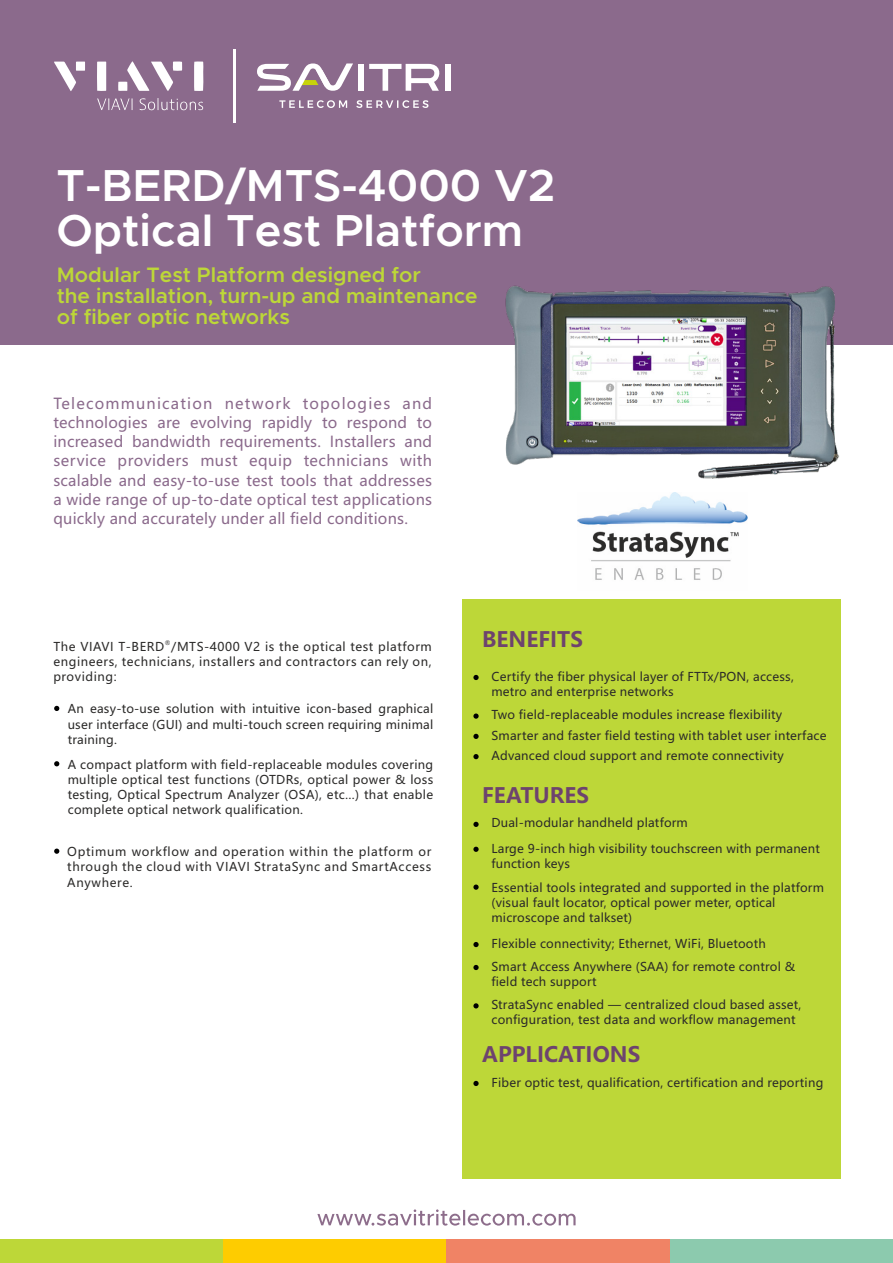
<style>
.page{position:relative;width:893px;height:1263px;background:#fff}
.page>*{position:absolute;margin:0;border:0;box-sizing:border-box;transform-origin:0 0}
.t1{font:600 45px/45px "Metropolis";color:#fff}
.t2{font:600 21px/21px "Metropolis";color:#bdd738}
.t3{font:700 21px "Microsoft Ya Hei UI";color:#6d436e}
.t4{font:15px/19px "Microsoft Ya Hei UI";letter-spacing:.015em;color:#8b6a8c;text-align:justify}
.t5{font:12px/15.3px "Microsoft Ya Hei UI";letter-spacing:.02em;color:#2b2a29}
.t6{font:6px "Microsoft Ya Hei UI";color:#2b2a29}
</style>
<div class="page">
<div style="left:670px;top:1239px;width:223px;height:24px;background:#8ccaae"></div>
<div style="left:223px;top:1239px;width:223px;height:24px;background:#fecc00"></div>
<div style="left:446px;top:1239px;width:224px;height:24px;background:#f08365"></div>
<div style="left:0;top:1239px;width:223px;height:24px;background:#bdd738"></div>
<svg style="left:317px;top:1209px;width:259px;height:16px"></svg>
<div style="left:0;top:0;width:893px;height:344px;background:#8b6a8c"></div>
<div style="left:462px;top:599px;width:378px;height:580px;background:#bdd738"></div>
<svg style="left:473px;top:675px;width:6px;height:5px"></svg>
<svg style="left:473px;top:713px;width:6px;height:6px"></svg>
<svg style="left:473px;top:734px;width:6px;height:5px"></svg>
<svg style="left:473px;top:754px;width:6px;height:5px"></svg>
<svg style="left:473px;top:822px;width:6px;height:5px"></svg>
<svg style="left:473px;top:847px;width:6px;height:5px"></svg>
<svg style="left:473px;top:884px;width:6px;height:6px"></svg>
<svg style="left:473px;top:942px;width:6px;height:5px"></svg>
<svg style="left:473px;top:1081px;width:6px;height:5px"></svg>
<svg style="left:54px;top:706px;width:5px;height:5px"></svg>
<svg style="left:54px;top:761px;width:5px;height:5px"></svg>
<svg style="left:54px;top:848px;width:5px;height:6px"></svg>
<img style="left:577px;top:493px;width:170px;height:87px">
<svg style="left:473px;top:965px;width:6px;height:5px"></svg>
<svg style="left:473px;top:1003px;width:6px;height:5px"></svg>
<img style="left:474px;top:285px;width:376px;height:194px">
<hr style="left:233px;top:49px;width:2px;height:73px;background:#fff">
<svg style="left:257px;top:63px;width:96px;height:28px"></svg>
<div style="left:358px;top:64px;width:6px;height:27px;background:#fff"></div>
<svg style="left:369px;top:64px;width:71px;height:27px"></svg>
<div style="left:445px;top:64px;width:6px;height:27px;background:#fff"></div>
<svg style="left:279px;top:100px;width:149px;height:8px"></svg>
<svg style="left:54px;top:62px;width:22px;height:29px"></svg>
<svg style="left:194px;top:61px;width:9px;height:30px"></svg>
<svg style="left:97px;top:62px;width:9px;height:29px"></svg>
<svg style="left:118px;top:61px;width:65px;height:30px"></svg>
<div style="left:76px;top:62px;width:9px;height:9px;background:#fff"></div>
<svg style="left:97px;top:98px;width:36px;height:12px"></svg>
<svg style="left:139px;top:98px;width:65px;height:13px"></svg>
<h1 class="t1" style="left:56px;top:165px;width:500px">T-BERD/MTS-4000 V2<br>Optical Test Platform</h1>
<h2 class="t2" style="left:57px;top:265px;width:422px">Modular Test Platform designed for<br>the installation, turn-up and maintenance of fiber optic networks</h2>
<p class="t4" style="left:53px;top:396px;width:380px">Telecommunication network topologies and technologies are evolving rapidly to respond to increased bandwidth requirements. Installers and service providers must equip technicians with scalable and easy-to-use test tools that addresses a wide range of up-to-date optical test applications quickly and accurately under all field conditions.</p>
<p class="t6" style="left:165px;top:640px;width:7px">®</p>
<p class="t5" style="left:53px;top:640px;width:380px;text-align:justify">The VIAVI T-BERD /MTS-4000 V2 is the optical test platform engineers, technicians, installers and contractors can rely on, providing:</p>
<p class="t5" style="left:68px;top:702px;width:367px;text-align:justify">An easy-to-use solution with intuitive icon-based graphical user interface (GUI) and multi-touch screen requiring minimal training.</p>
<p class="t5" style="left:68px;top:758px;width:367px;text-align:justify">A compact platform with field-replaceable modules covering multiple optical test functions (OTDRs, optical power &amp; loss testing, Optical Spectrum Analyzer (OSA), etc…) that enable complete optical network qualification.</p>
<p class="t5" style="left:67px;top:845px;width:366px;text-align:justify">Optimum workflow and operation within the platform or through the cloud with VIAVI StrataSync and SmartAccess Anywhere.</p>
<h2 class="t3" style="left:482px;top:630px;width:102px">BENEFITS</h2>
<p class="t5" style="left:491px;top:669px;width:304px">Certify the fiber physical layer of FTTx/PON, access, metro and enterprise networks</p>
<p class="t5" style="left:491px;top:706px;width:337px;line-height:20.2px">Two field-replaceable modules increase flexibility<br>Smarter and faster field testing with tablet user interface<br>Advanced cloud support and remote connectivity</p>
<h2 class="t3" style="left:482px;top:786px;width:108px">FEATURES</h2>
<p class="t5" style="left:491px;top:811px;width:330px;line-height:25.2px">Dual-modular handheld platform<br>Large 9-inch high visibility touchscreen with permanent</p>
<p class="t5" style="left:491px;top:852px;width:334px;line-height:24px">function keys<br>Essential tools integrated and supported in the platform</p>
<p class="t5" style="left:491px;top:896px;width:285px">(visual fault locator, optical power meter, optical microscope and talkset)</p>
<p class="t5" style="left:491px;top:937px;width:276px">Flexible connectivity; Ethernet, WiFi, Bluetooth</p>
<p class="t5" style="left:491px;top:960px;width:305px">Smart Access Anywhere (SAA) for remote control &amp; field tech support</p>
<p class="t5" style="left:491px;top:998px;width:312px">StrataSync enabled — centralized cloud based asset, configuration, test data and workflow management</p>
<h2 class="t3" style="left:482px;top:1045px;width:160px">APPLICATIONS</h2>
<p class="t5" style="left:491px;top:1076px;width:333px">Fiber optic test, qualification, certification and reporting</p>
</div>
